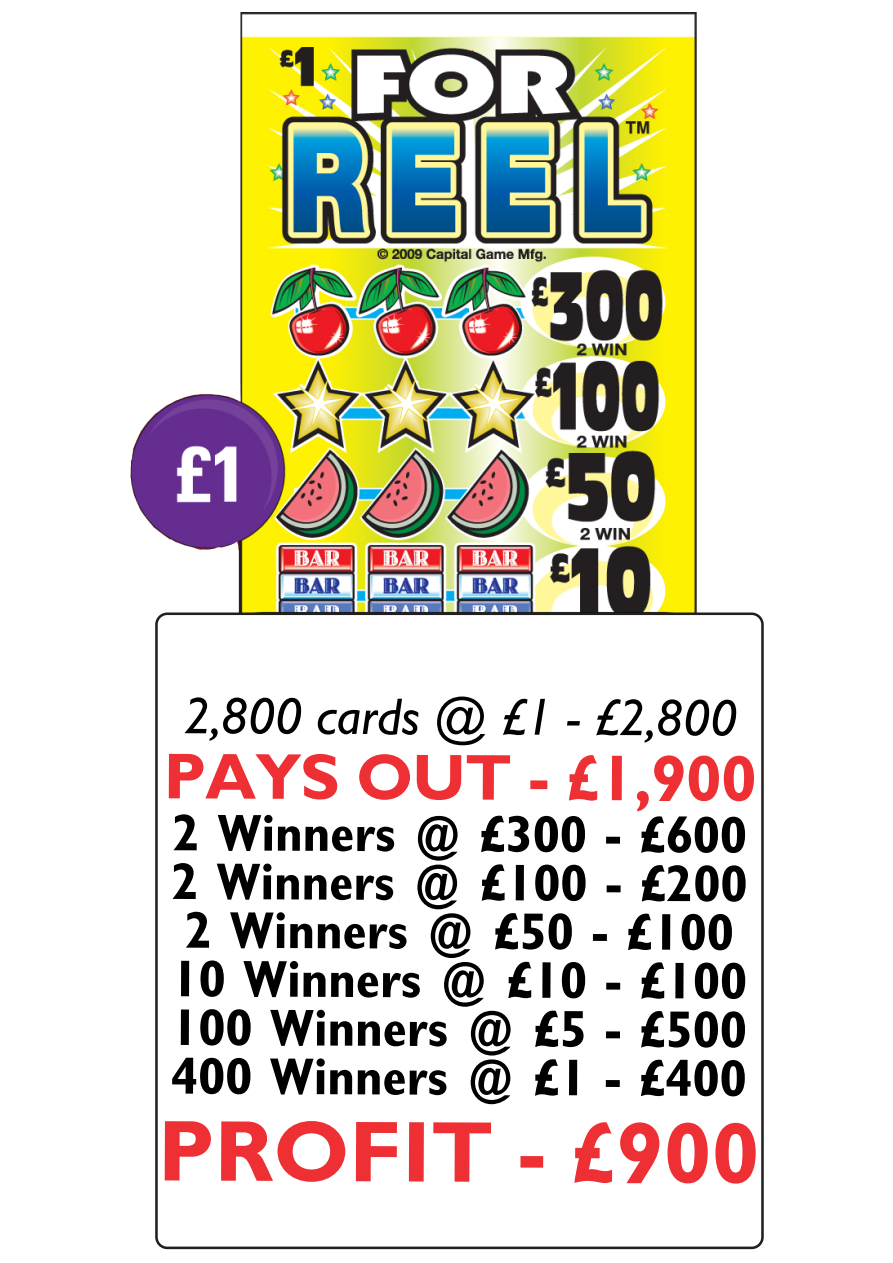
<style>
.page{position:relative;width:893px;height:1263px;background:#fff}
.page>*{position:absolute;margin:0;border:0;box-sizing:border-box;transform-origin:0 0}
.t1{font:700 86.85px "Gill Sans Std";letter-spacing:-.005em;color:#ee3034}
.t2{font:700 65.1px "Gill Sans Std";letter-spacing:-.02em;color:#ee3034}
.t3{font:700 condensed 51.9px/48.6px "Gill Sans Std";letter-spacing:-.005em;color:#000001}
.t4{font:italic 51.9px "Gill Sans Std";letter-spacing:-.005em;color:#000001}
</style>
<div class="page">
<img style="left:131px;top:13px;width:629px;height:605px">
<div style="left:156px;top:614px;width:606px;height:634px;background:#fff;border-radius:11px"></div>
<div style="left:155px;top:612px;width:609px;height:637px;border:3px solid #231f20;border-radius:11px"></div>
<p class="t4" style="left:184px;top:687px;width:555px">2,800 cards @ £1 - £2,800</p>
<p class="t2" style="left:163px;top:739px;width:595px">PAYS OUT - £1,900</p>
<p class="t3" style="left:171px;top:809px;width:578px">2 Winners @ £300 - £600<br>2 Winners @ £100 - £200<br>2 Winners @ £50 - £100<br>10 Winners @ £10 - £100<br>100 Winners @ £5 - £500<br>400 Winners @ £1 - £400</p>
<h1 class="t1" style="left:157px;top:1101px;width:604px">PROFIT - £900</h1>
</div>
